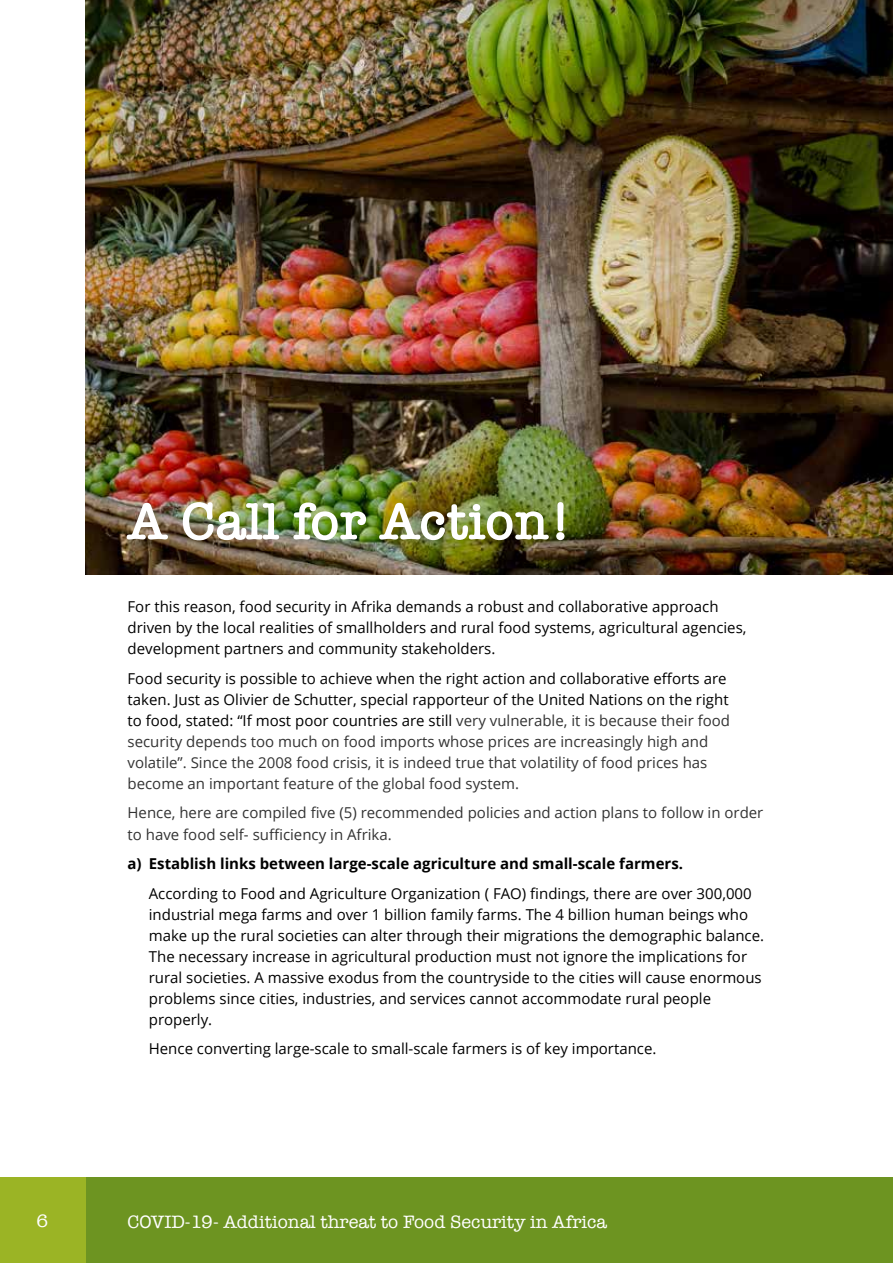
<style>
.page{position:relative;width:893px;height:1263px;background:#fff}
.page>*{position:absolute;margin:0;border:0;box-sizing:border-box;transform-origin:0 0}
.t1{font:600 54px "American Typewriter";color:#fff}
.t2{font:18.45px "American Typewriter";color:#fff}
.t3{font:15px/21px "Open Sans";color:#000}
.t4{font:15px/21px "Open Sans";color:#333}
.t5{font:700 15px "Open Sans";color:#000}
.s1{color:#000}
</style>
<div class="page">
<div style="left:85px;top:1178px;width:808px;height:85px;background:#6d9421"></div>
<div style="left:0;top:1178px;width:85px;height:85px;background:#9bb425"></div>
<img style="left:85px;top:0;width:808px;height:574px">
<h1 class="t1" style="left:128px;top:480px;width:446px">A Call for Action!</h1>
<p class="t3" style="left:128px;top:596px;width:620px">For this reason, food security in Afrika demands a robust and collaborative approach driven by the local realities of smallholders and rural food systems, agricultural agencies, development partners and community stakeholders.</p>
<p class="t4" style="left:128px;top:667px;width:604px"><span class="s1">Food security is possible to achieve when the right action and collaborative efforts are taken. Just as Olivier de Schutter, special rapporteur of the United Nations on the right to food, stated: “If most poor countries are still</span> very vulnerable, it is because their food security depends too much on food imports whose prices are increasingly high and volatile”. Since the 2008 food crisis, it is indeed true that volatility of food prices has become an important feature of the global food system.</p>
<p class="t4" style="left:128px;top:801px;width:637px;line-height:21.6px">Hence, here are compiled five (5) recommended policies and action plans to follow in order to have food self- sufficiency in Afrika.</p>
<p class="t5" style="left:128px;top:853px;width:557px">a) Establish links between large-scale agriculture and small-scale farmers.</p>
<p class="t3" style="left:149px;top:882px;width:617px">According to Food and Agriculture Organization ( FAO) findings, there are over 300,000 industrial mega farms and over 1 billion family farms. The 4 billion human beings who make up the rural societies can alter through their migrations the demographic balance.<br>The necessary increase in agricultural production must not ignore the implications for rural societies. A massive exodus from the countryside to the cities will cause enormous problems since cities, industries, and services cannot accommodate rural people properly.</p>
<p class="t3" style="left:149px;top:1038px;width:509px">Hence converting large-scale to small-scale farmers is of key importance.</p>
<p class="t2" style="left:37px;top:1206px;width:13px">6</p>
<p class="t2" style="left:128px;top:1208px;width:481px">COVID-19- Additional threat to Food Security in Africa</p>
</div>
